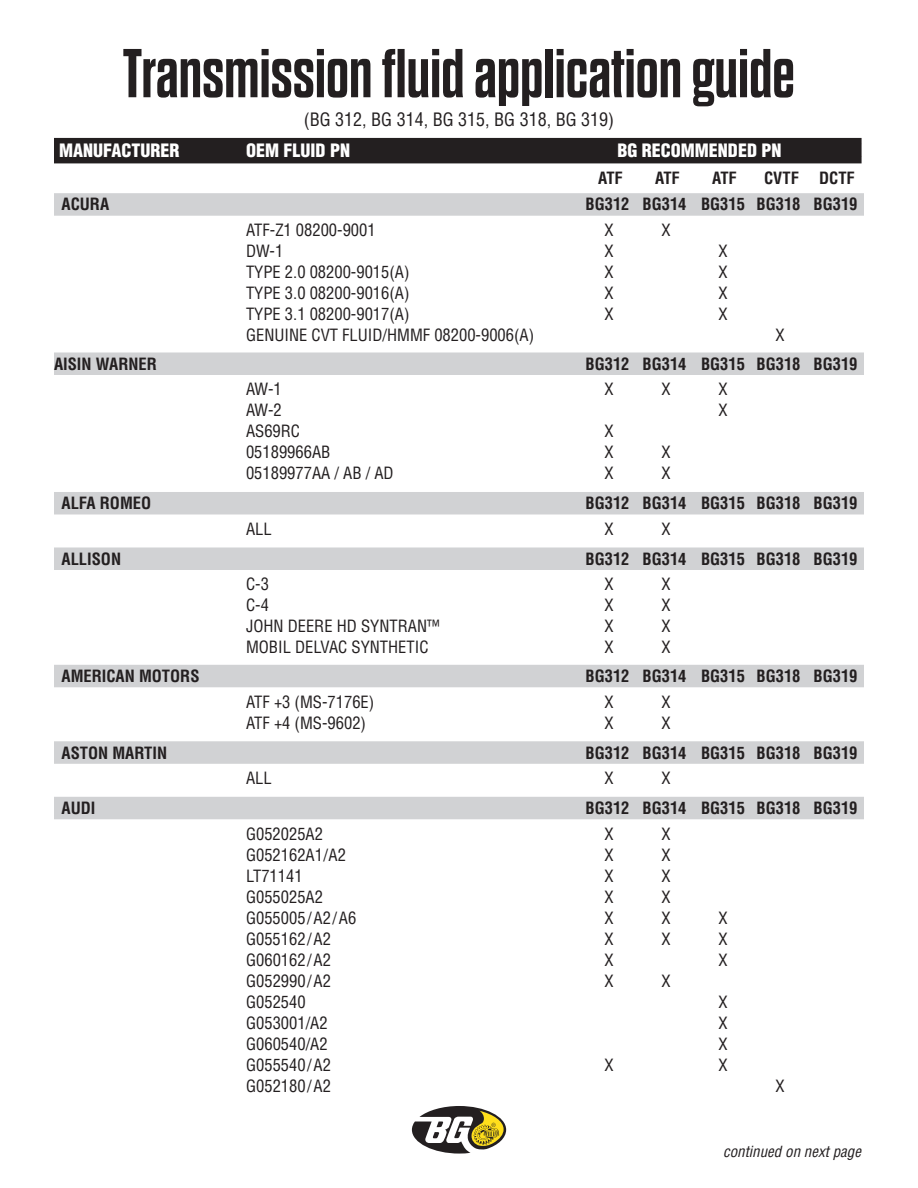
<style>
.page{position:relative;width:918px;height:1188px;background:#fff}
.page>*{position:absolute;margin:0;border:0;box-sizing:border-box;transform-origin:0 0}
.t1{font:700 69px "Dharma Gothic E";color:#231f20}
.t2{font:900 condensed 18px "Helvetica LT Pro";color:#fff}
.t3{font:condensed 18px "Helvetica LT Pro";color:#231f20}
.t4{font:condensed 16.5px "Helvetica LT Pro";color:#231f20}
.t5{font:700 condensed 16.5px "Helvetica LT Pro";color:#231f20}
.t6{font:italic condensed 15px "Helvetica LT Pro";color:#231f20}
.s1{color:#231f20}
</style>
<div class="page">
<svg style="left:412px;top:1106px;width:94px;height:48px"></svg>
<div style="left:54px;top:193px;width:810px;height:23px;background:#d1d2d4"></div>
<div style="left:54px;top:352px;width:810px;height:23px;background:#d1d2d4"></div>
<div style="left:54px;top:492px;width:810px;height:22px;background:#d1d2d4"></div>
<div style="left:54px;top:547px;width:810px;height:23px;background:#d1d2d4"></div>
<div style="left:54px;top:665px;width:810px;height:22px;background:#d1d2d4"></div>
<div style="left:54px;top:741px;width:810px;height:23px;background:#d1d2d4"></div>
<div style="left:54px;top:797px;width:810px;height:22px;background:#d1d2d4"></div>
<div style="left:54px;top:138px;width:808px;height:25px;background:#231f20"></div>
<h1 class="t1" style="left:123px;top:38px;width:673px">Transmission fluid application guide</h1>
<p class="t3" style="left:304px;top:108px;width:312px">(BG 312, BG 314, BG 315, BG 318, BG 319)</p>
<p class="t2" style="left:54px;top:139px;width:127px"><span class="s1">I</span>MANUFACTURER</p>
<p class="t2" style="left:246px;top:139px;width:106px">OEM FLUID PN</p>
<p class="t2" style="left:617px;top:139px;width:246px">BG RECOMMENDED PN<span class="s1">XXXXXXXX</span></p>
<p class="t5" style="left:598px;top:167px;width:26px">ATF</p>
<p class="t5" style="left:655px;top:167px;width:26px">ATF</p>
<p class="t5" style="left:712px;top:167px;width:26px">ATF</p>
<p class="t5" style="left:764px;top:167px;width:92px">CVTF DCTF</p>
<p class="t5" style="left:62px;top:193px;width:49px">ACURA</p>
<p class="t5" style="left:586px;top:193px;width:274px">BG312 BG314 BG315 BG318 BG319</p>
<p class="t4" style="left:246px;top:220px;width:131px">ATF-Z1 08200-9001</p>
<p class="t4" style="left:604px;top:220px;width:11px">X</p>
<p class="t4" style="left:661px;top:220px;width:11px">X</p>
<p class="t4" style="left:246px;top:241px;width:39px">DW-1</p>
<p class="t4" style="left:604px;top:241px;width:11px">X</p>
<p class="t4" style="left:718px;top:241px;width:11px">X</p>
<p class="t4" style="left:246px;top:262px;width:165px">TYPE 2.0 08200-9015(A)</p>
<p class="t4" style="left:604px;top:262px;width:11px">X</p>
<p class="t4" style="left:718px;top:262px;width:11px">X</p>
<p class="t4" style="left:246px;top:283px;width:165px">TYPE 3.0 08200-9016(A)</p>
<p class="t4" style="left:604px;top:283px;width:11px">X</p>
<p class="t4" style="left:718px;top:283px;width:11px">X</p>
<p class="t4" style="left:246px;top:304px;width:165px">TYPE 3.1 08200-9017(A)</p>
<p class="t4" style="left:604px;top:304px;width:11px">X</p>
<p class="t4" style="left:718px;top:304px;width:11px">X</p>
<p class="t4" style="left:246px;top:325px;width:290px">GENUINE CVT FLUID/HMMF 08200-9006(A)</p>
<p class="t4" style="left:775px;top:325px;width:11px">X</p>
<p class="t5" style="left:54px;top:353px;width:104px">AISIN WARNER</p>
<p class="t5" style="left:586px;top:353px;width:274px">BG312 BG314 BG315 BG318 BG319</p>
<p class="t4" style="left:246px;top:379px;width:37px">AW-1</p>
<p class="t4" style="left:604px;top:379px;width:11px">X</p>
<p class="t4" style="left:661px;top:379px;width:11px">X</p>
<p class="t4" style="left:718px;top:379px;width:11px">X</p>
<p class="t4" style="left:246px;top:400px;width:37px">AW-2</p>
<p class="t4" style="left:718px;top:400px;width:11px">X</p>
<p class="t4" style="left:246px;top:421px;width:56px">AS69RC</p>
<p class="t4" style="left:604px;top:421px;width:11px">X</p>
<p class="t4" style="left:246px;top:442px;width:86px">05189966AB</p>
<p class="t4" style="left:604px;top:442px;width:11px">X</p>
<p class="t4" style="left:661px;top:442px;width:11px">X</p>
<p class="t4" style="left:246px;top:463px;width:149px">05189977AA / AB / AD</p>
<p class="t4" style="left:604px;top:463px;width:11px">X</p>
<p class="t4" style="left:661px;top:463px;width:11px">X</p>
<p class="t5" style="left:62px;top:492px;width:91px">ALFA ROMEO</p>
<p class="t5" style="left:586px;top:492px;width:274px">BG312 BG314 BG315 BG318 BG319</p>
<p class="t4" style="left:246px;top:518px;width:27px">ALL</p>
<p class="t4" style="left:604px;top:518px;width:11px">X</p>
<p class="t4" style="left:661px;top:518px;width:11px">X</p>
<p class="t5" style="left:62px;top:548px;width:61px">ALLISON</p>
<p class="t5" style="left:586px;top:548px;width:274px">BG312 BG314 BG315 BG318 BG319</p>
<p class="t4" style="left:246px;top:574px;width:24px">C-3</p>
<p class="t4" style="left:604px;top:574px;width:11px">X</p>
<p class="t4" style="left:661px;top:574px;width:11px">X</p>
<p class="t4" style="left:246px;top:595px;width:24px">C-4</p>
<p class="t4" style="left:604px;top:595px;width:11px">X</p>
<p class="t4" style="left:661px;top:595px;width:11px">X</p>
<p class="t4" style="left:246px;top:616px;width:195px">JOHN DEERE HD SYNTRAN™</p>
<p class="t4" style="left:604px;top:616px;width:11px">X</p>
<p class="t4" style="left:661px;top:616px;width:11px">X</p>
<p class="t4" style="left:246px;top:637px;width:184px">MOBIL DELVAC SYNTHETIC</p>
<p class="t4" style="left:604px;top:637px;width:11px">X</p>
<p class="t4" style="left:661px;top:637px;width:11px">X</p>
<p class="t5" style="left:62px;top:665px;width:139px">AMERICAN MOTORS</p>
<p class="t5" style="left:586px;top:665px;width:274px">BG312 BG314 BG315 BG318 BG319</p>
<p class="t4" style="left:246px;top:691px;width:130px">ATF +3 (MS-7176E)</p>
<p class="t4" style="left:604px;top:691px;width:11px">X</p>
<p class="t4" style="left:661px;top:691px;width:11px">X</p>
<p class="t4" style="left:246px;top:712px;width:122px">ATF +4 (MS-9602)</p>
<p class="t4" style="left:604px;top:712px;width:11px">X</p>
<p class="t4" style="left:661px;top:712px;width:11px">X</p>
<p class="t5" style="left:62px;top:742px;width:107px">ASTON MARTIN</p>
<p class="t5" style="left:586px;top:742px;width:274px">BG312 BG314 BG315 BG318 BG319</p>
<p class="t4" style="left:246px;top:768px;width:27px">ALL</p>
<p class="t4" style="left:604px;top:768px;width:11px">X</p>
<p class="t4" style="left:661px;top:768px;width:11px">X</p>
<p class="t5" style="left:62px;top:797px;width:35px">AUDI</p>
<p class="t5" style="left:586px;top:797px;width:274px">BG312 BG314 BG315 BG318 BG319</p>
<p class="t4" style="left:246px;top:823px;width:79px">G052025A2</p>
<p class="t4" style="left:604px;top:823px;width:11px">X</p>
<p class="t4" style="left:661px;top:823px;width:11px">X</p>
<p class="t4" style="left:246px;top:844px;width:102px">G052162A1 / A2</p>
<p class="t4" style="left:604px;top:844px;width:11px">X</p>
<p class="t4" style="left:661px;top:844px;width:11px">X</p>
<p class="t4" style="left:246px;top:865px;width:58px">LT71141</p>
<p class="t4" style="left:604px;top:865px;width:11px">X</p>
<p class="t4" style="left:661px;top:865px;width:11px">X</p>
<p class="t4" style="left:246px;top:886px;width:79px">G055025A2</p>
<p class="t4" style="left:604px;top:886px;width:11px">X</p>
<p class="t4" style="left:661px;top:886px;width:11px">X</p>
<p class="t4" style="left:246px;top:907px;width:112px">G055005/A2/A6</p>
<p class="t4" style="left:604px;top:907px;width:11px">X</p>
<p class="t4" style="left:661px;top:907px;width:11px">X</p>
<p class="t4" style="left:718px;top:907px;width:11px">X</p>
<p class="t4" style="left:246px;top:928px;width:86px">G055162/A2</p>
<p class="t4" style="left:604px;top:928px;width:11px">X</p>
<p class="t4" style="left:661px;top:928px;width:11px">X</p>
<p class="t4" style="left:719px;top:928px;width:11px">X</p>
<p class="t4" style="left:246px;top:949px;width:86px">G060162/A2</p>
<p class="t4" style="left:605px;top:949px;width:11px">X</p>
<p class="t4" style="left:719px;top:949px;width:11px">X</p>
<p class="t4" style="left:246px;top:970px;width:86px">G052990/A2</p>
<p class="t4" style="left:605px;top:970px;width:11px">X</p>
<p class="t4" style="left:662px;top:970px;width:11px">X</p>
<p class="t4" style="left:246px;top:991px;width:61px">G052540</p>
<p class="t4" style="left:719px;top:991px;width:11px">X</p>
<p class="t4" style="left:246px;top:1012px;width:83px">G053001/A2</p>
<p class="t4" style="left:719px;top:1012px;width:11px">X</p>
<p class="t4" style="left:246px;top:1033px;width:83px">G060540/A2</p>
<p class="t4" style="left:719px;top:1033px;width:11px">X</p>
<p class="t4" style="left:246px;top:1054px;width:86px">G055540/A2</p>
<p class="t4" style="left:605px;top:1054px;width:11px">X</p>
<p class="t4" style="left:719px;top:1054px;width:11px">X</p>
<p class="t4" style="left:246px;top:1075px;width:86px">G052180/A2</p>
<p class="t4" style="left:776px;top:1075px;width:11px">X</p>
<p class="t6" style="left:723px;top:1142px;width:139px">continued on next page</p>
</div>
